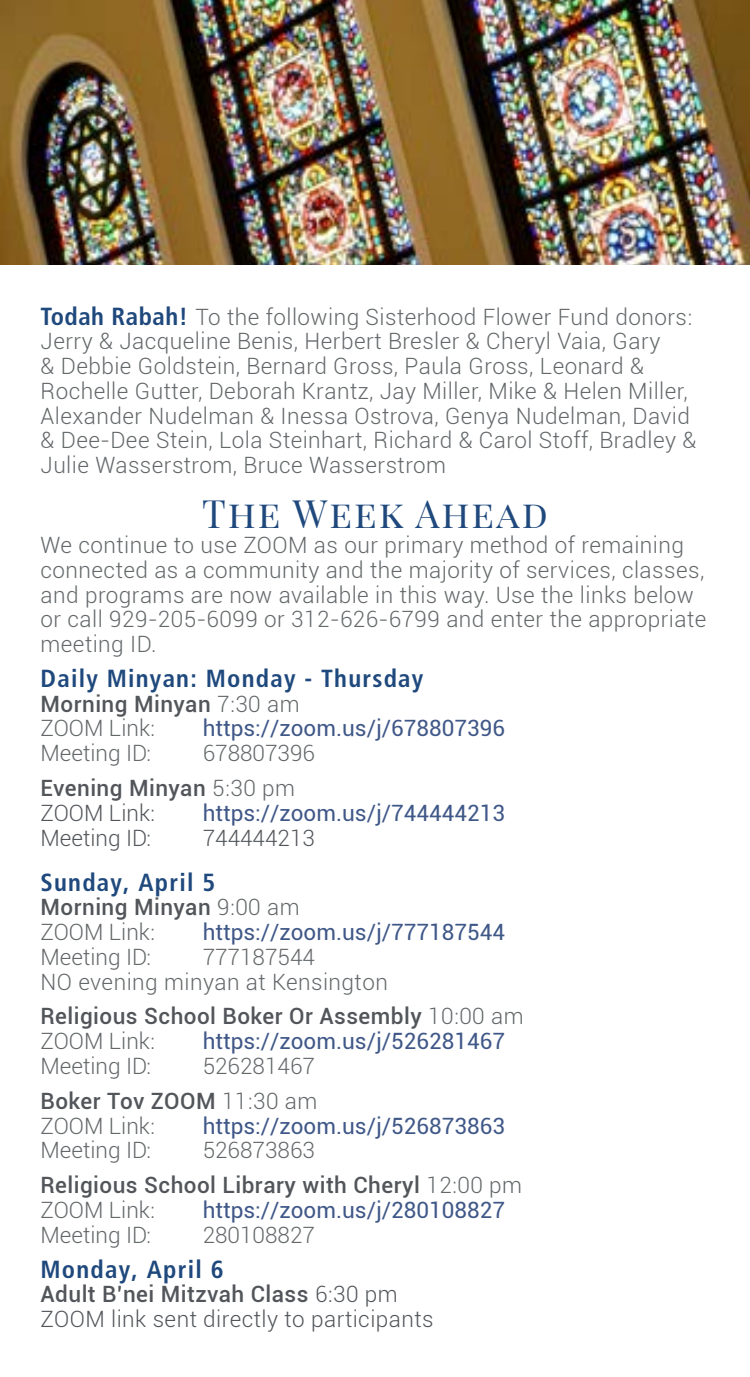
<style>
.page{position:relative;width:750px;height:1377px;background:#fff}
.page>*{position:absolute;margin:0;border:0;box-sizing:border-box;transform-origin:0 0}
.t1{font:38.25px "Playfair Display SC";letter-spacing:.05em;color:#1f497d}
.t2{font:700 condensed 24.75px "Frutiger";letter-spacing:.05em;color:#1f497d}
.t3{font:300 22.5px/24.8px "Roboto";letter-spacing:.02em;color:#64686a}
.t4{font:300 22.5px/24.8px "Roboto";color:#64686a}
.t5{font:22.5px "Roboto";color:#405888}
.t6{font:500 22.5px/24.8px "Roboto";letter-spacing:.02em;color:#52555a}
.t7{font:300 22.5px/24.8px "Roboto";letter-spacing:.02em;color:#52555a}
.t8{font:300 22.5px "Roboto";color:#52555a}
.s1{font-family:"Frutiger";font-weight:700;font-stretch:condensed;font-size:24.75px;color:#1f497d}
.s2{font-weight:500;color:#52555a}
.s3{font-weight:300;color:#64686a}
.s4{font-weight:500}
</style>
<div class="page">
<img style="left:0;top:0;width:749px;height:264px">
<p class="t3" style="left:40px;top:304px;width:657px"><span class="s1">Todah Rabah!</span> To the following Sisterhood Flower Fund donors:<br>Jerry &amp; Jacqueline Benis, Herbert Bresler &amp; Cheryl Vaia, Gary<br>&amp; Debbie Goldstein, Bernard Gross, Paula Gross, Leonard &amp; Rochelle Gutter, Deborah Krantz, Jay Miller, Mike &amp; Helen Miller, Alexander Nudelman &amp; Inessa Ostrova, Genya Nudelman, David &amp; Dee-Dee Stein, Lola Steinhart, Richard &amp; Carol Stoff, Bradley &amp; Julie Wasserstrom, Bruce Wasserstrom</p>
<h1 class="t1" style="left:202px;top:491px;width:347px">The Week Ahead</h1>
<p class="t3" style="left:40px;top:532px;width:667px">We continue to use ZOOM as our primary method of remaining connected as a community and the majority of services, classes, and programs are now available in this way. Use the links below or call 929-205-6099 or 312-626-6799 and enter the appropriate meeting ID.</p>
<p class="t2" style="left:40px;top:664px;width:384px">Daily Minyan: Monday - Thursday</p>
<p class="t4" style="left:40px;top:691px;width:260px"><span class="s2">Morning Minyan</span> 7:30 am<br>ZOOM Link:</p>
<p class="t5" style="left:203px;top:713px;width:304px">https://zoom.us/j/678807396</p>
<p class="t4" style="left:41px;top:740px;width:112px">Meeting ID:</p>
<p class="t4" style="left:41px;top:735px;width:276px;line-height:34.9px;text-indent:162px">678807396<br><span class="s2">Evening Minyan</span> 5:30 pm</p>
<p class="t8" style="left:41px;top:797px;width:116px">ZOOM Link:</p>
<p class="t5" style="left:203px;top:797px;width:304px">https://zoom.us/j/744444213</p>
<p class="t8" style="left:41px;top:822px;width:112px">Meeting ID:</p>
<p class="t8" style="left:203px;top:822px;width:114px">744444213</p>
<p class="t2" style="left:40px;top:867px;width:176px">Sunday, April 5</p>
<p class="t4" style="left:40px;top:894px;width:260px"><span class="s2">Morning Minyan</span> 9:00 am<br>ZOOM Link:</p>
<p class="t5" style="left:202px;top:916px;width:304px">https://zoom.us/j/777187544</p>
<p class="t4" style="left:40px;top:944px;width:112px">Meeting ID:</p>
<p class="t3" style="left:40px;top:944px;width:349px;text-indent:162px">777187544<br>NO evening minyan at Kensington</p>
<p class="t6" style="left:40px;top:1003px;width:484px">Religious School Boker Or Assembly <span class="s3">10:00 am<br>ZOOM Link:</span></p>
<p class="t5" style="left:202px;top:1025px;width:304px">https://zoom.us/j/526281467</p>
<p class="t4" style="left:40px;top:1053px;width:112px">Meeting ID:</p>
<p class="t4" style="left:40px;top:1048px;width:278px;line-height:34.9px;text-align:right">526281467<br><span class="s2">Boker Tov ZOOM</span> 11:30 am</p>
<p class="t4" style="left:40px;top:1113px;width:116px">ZOOM Link:</p>
<p class="t5" style="left:202px;top:1110px;width:304px">https://zoom.us/j/526873863</p>
<p class="t4" style="left:40px;top:1137px;width:112px">Meeting ID:</p>
<p class="t6" style="left:40px;top:1132px;width:483px;line-height:34.9px;text-indent:162px"><span class="s3">526873863<br></span>Religious School Library with Cheryl <span class="s3">12:00 pm</span></p>
<p class="t4" style="left:40px;top:1197px;width:116px">ZOOM Link:</p>
<p class="t5" style="left:202px;top:1194px;width:304px">https://zoom.us/j/280108827</p>
<p class="t4" style="left:40px;top:1222px;width:112px">Meeting ID:</p>
<p class="t4" style="left:202px;top:1222px;width:114px">280108827</p>
<p class="t2" style="left:40px;top:1254px;width:184px">Monday, April 6</p>
<p class="t7" style="left:40px;top:1281px;width:394px"><span class="s4">Adult B’nei Mitzvah Class</span> 6:30 pm<br>ZOOM link sent directly to participants</p>
</div>
